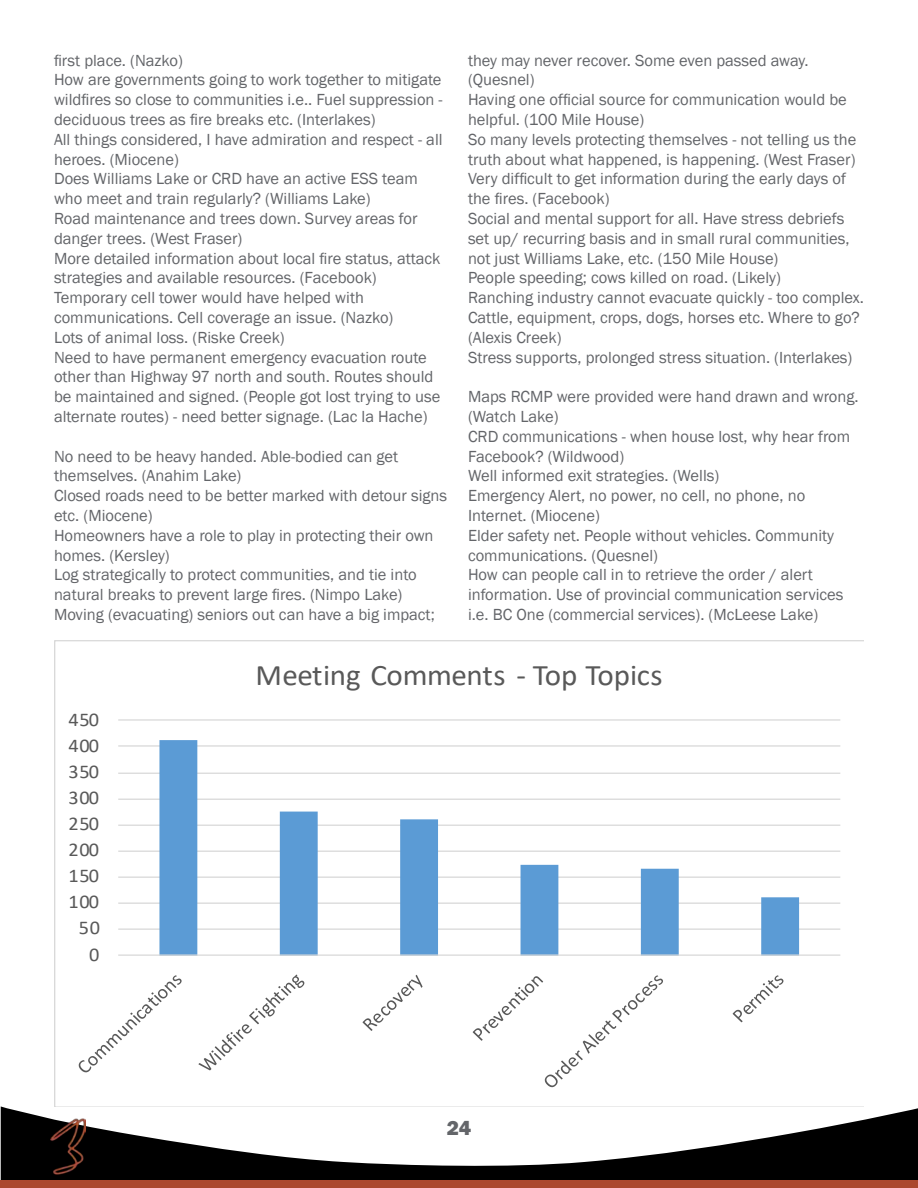
<style>
.page{position:relative;width:918px;height:1188px;background:#fff}
.page>*{position:absolute;margin:0;border:0;box-sizing:border-box;transform-origin:0 0}
.t1{font:29.85px "Calibri";letter-spacing:-.01em;color:#595959;scale:1.04 1}
.t2{font:800 21px "Franklin Gothic";color:#636569}
.t3{font:19.5px "Calibri";letter-spacing:.025em;color:#595959;scale:1.04 1}
.t4{font:16.5px/19.8px "Franklin Gothic";color:#636569}
</style>
<div class="page">
<svg style="left:1px;top:1106px;width:917px;height:75px"></svg>
<img style="left:50px;top:1119px;width:35px;height:56px">
<div style="left:1px;top:1181px;width:917px;height:7px;background:#ab482e"></div>
<svg style="left:54px;top:640px;width:810px;height:466px"></svg>
<p class="t4" style="left:54px;top:51px;width:390px">first place. (Nazko)<br>How are governments going to work together to mitigate wildfires so close to communities i.e.. Fuel suppression - deciduous trees as fire breaks etc. (Interlakes)<br>All things considered, I have admiration and respect - all heroes. (Miocene)<br>Does Williams Lake or CRD have an active ESS team who meet and train regularly? (Williams Lake)<br>Road maintenance and trees down. Survey areas for danger trees. (West Fraser)<br>More detailed information about local fire status, attack strategies and available resources. (Facebook)<br>Temporary cell tower would have helped with communications. Cell coverage an issue. (Nazko)<br>Lots of animal loss. (Riske Creek)<br>Need to have permanent emergency evacuation route other than Highway 97 north and south. Routes should be maintained and signed. (People got lost trying to use alternate routes) - need better signage. (Lac la Hache)</p>
<p class="t4" style="left:54px;top:447px;width:395px">No need to be heavy handed. Able-bodied can get themselves. (Anahim Lake)<br>Closed roads need to be better marked with detour signs etc. (Miocene)<br>Homeowners have a role to play in protecting their own homes. (Kersley)<br>Log strategically to protect communities, and tie into natural breaks to prevent large fires. (Nimpo Lake)<br>Moving (evacuating) seniors out can have a big impact;</p>
<p class="t4" style="left:468px;top:51px;width:398px">they may never recover. Some even passed away. (Quesnel)<br>Having one official source for communication would be helpful. (100 Mile House)<br>So many levels protecting themselves - not telling us the truth about what happened, is happening. (West Fraser)<br>Very difficult to get information during the early days of the fires. (Facebook)<br>Social and mental support for all. Have stress debriefs set up/ recurring basis and in small rural communities, not just Williams Lake, etc. (150 Mile House)<br>People speeding; cows killed on road. (Likely)<br>Ranching industry cannot evacuate quickly - too complex.<br>Cattle, equipment, crops, dogs, horses etc. Where to go? (Alexis Creek)<br>Stress supports, prolonged stress situation. (Interlakes)</p>
<p class="t4" style="left:468px;top:387px;width:392px">Maps RCMP were provided were hand drawn and wrong. (Watch Lake)<br>CRD communications - when house lost, why hear from Facebook? (Wildwood)<br>Well informed exit strategies. (Wells)<br>Emergency Alert, no power, no cell, no phone, no Internet. (Miocene)<br>Elder safety net. People without vehicles. Community communications. (Quesnel)<br>How can people call in to retrieve the order / alert information. Use of provincial communication services i.e. BC One (commercial services). (McLeese Lake)</p>
<p class="t3" style="left:69px;top:706px;width:31px">450</p>
<p class="t3" style="left:69px;top:732px;width:31px">400</p>
<p class="t3" style="left:69px;top:758px;width:31px">350</p>
<p class="t3" style="left:69px;top:784px;width:31px">300</p>
<p class="t3" style="left:69px;top:810px;width:31px">250</p>
<p class="t3" style="left:69px;top:836px;width:31px">200</p>
<p class="t3" style="left:69px;top:862px;width:31px">150</p>
<p class="t3" style="left:69px;top:888px;width:31px">100</p>
<p class="t3" style="left:79px;top:914px;width:22px">50</p>
<p class="t3" style="left:89px;top:941px;width:11px">0</p>
<h1 class="t1" style="left:255px;top:654px;width:393px">Meeting Comments - Top Topics</h1>
<p class="t2" style="left:447px;top:1114px;width:26px">24</p>
</div>
